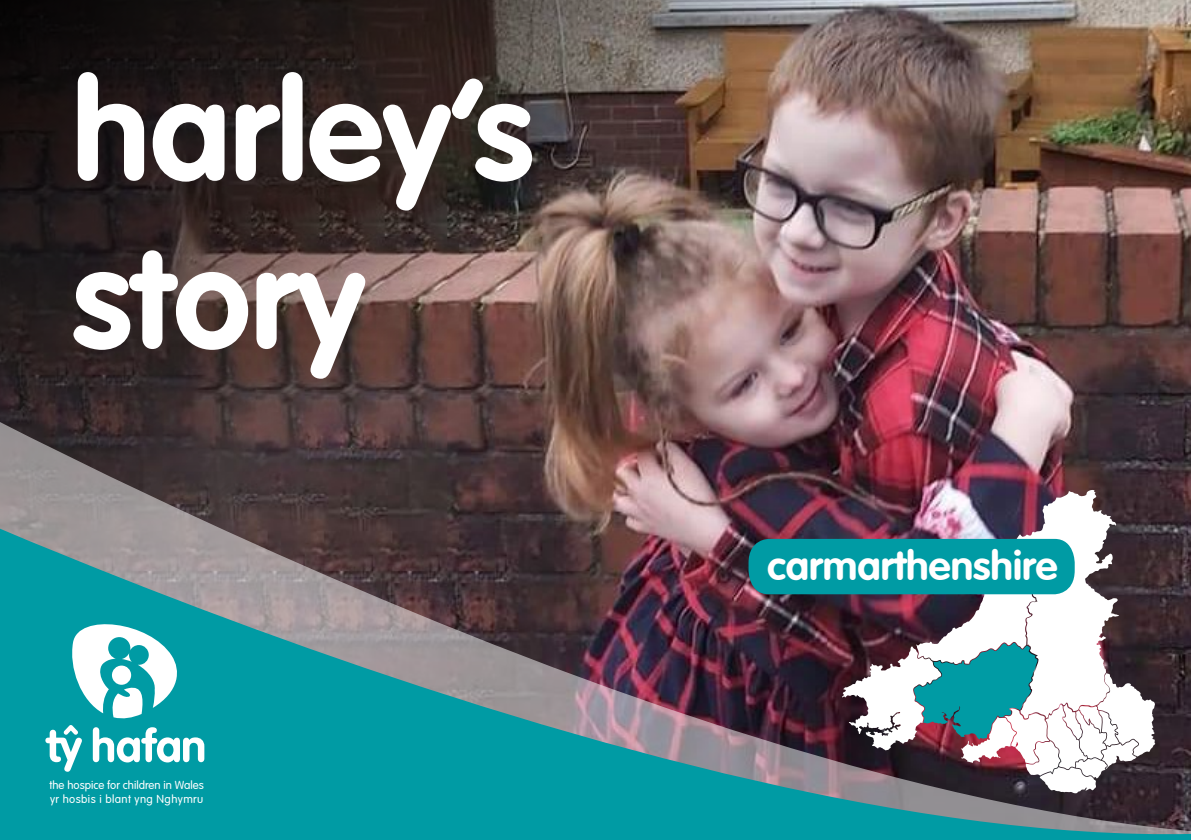
<style>
.page{position:relative;width:1191px;height:840px;background:#fff}
.page>*{position:absolute;margin:0;border:0;box-sizing:border-box;transform-origin:0 0}
.t1{font:700 140px/168px "VAG Rounded Std";color:#fff}
.t2{font:700 40.6px "VAG Rounded";color:#fff}
.t3{font:300 11.4px/13.6px "VAG Rounded";color:#fff}
</style>
<div class="page">
<img style="left:982px;top:0;width:209px;height:343px">
<img style="left:0;top:0;width:982px;height:343px">
<img style="left:0;top:343px;width:1191px;height:79px">
<img style="left:0;top:422px;width:1191px;height:417px">
<svg style="left:45px;top:621px;width:159px;height:150px"></svg>
<img style="left:748px;top:489px;width:407px;height:303px">
<h1 class="t1" style="left:72px;top:52px;width:463px">harley’s story</h1>
<p class="t3" style="left:50px;top:778px;width:156px">the hospice for children in Wales yr hosbis i blant yng Nghymru</p>
<h2 class="t2" style="left:767px;top:541px;width:292px">carmarthenshire</h2>
</div>
